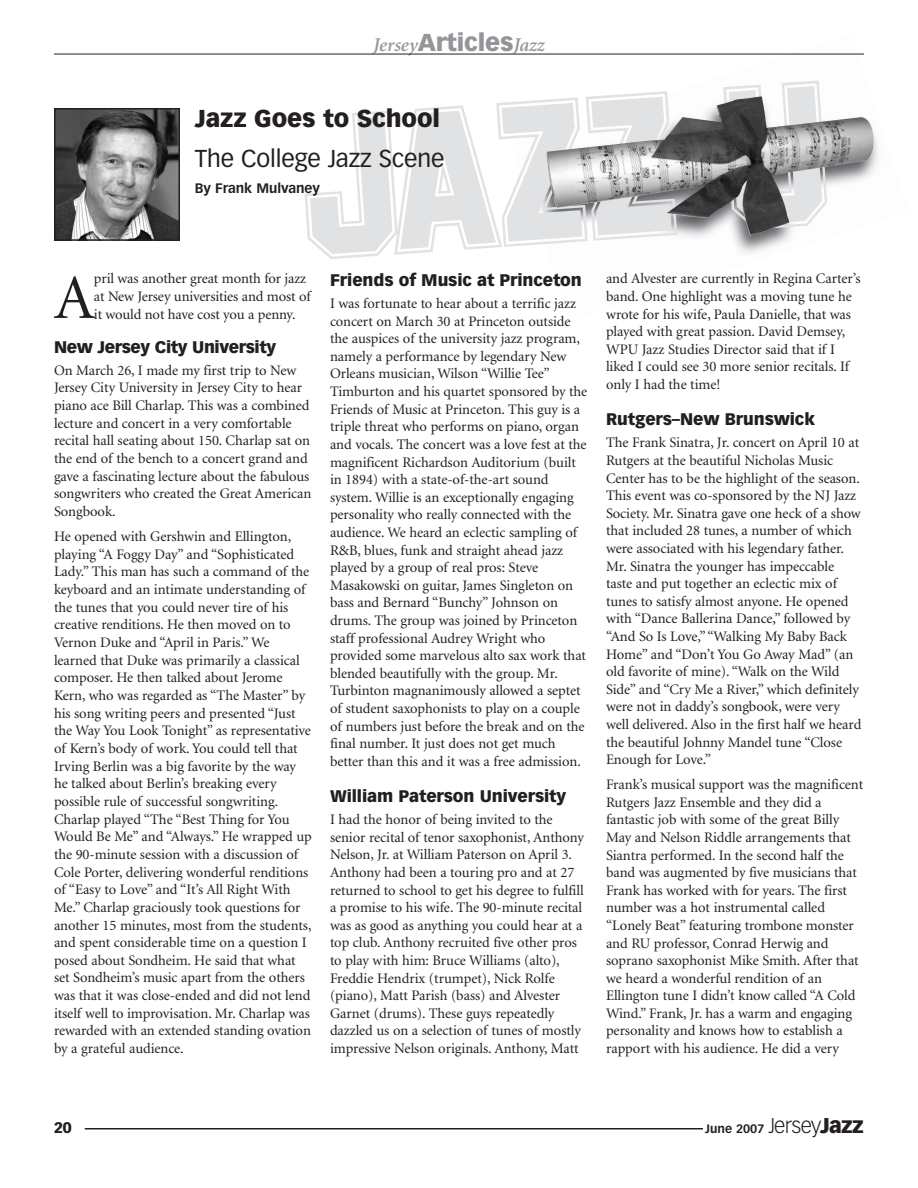
<style>
.page{position:relative;width:918px;height:1188px;background:#fff}
.page>*{position:absolute;margin:0;border:0;box-sizing:border-box;transform-origin:0 0}
.t1{font:216px "Superstar Plain";color:#e1e2e4}
.t2{font:63.15px "Minion";color:#231f20}
.t3{font:24px "Vectora LH";letter-spacing:-.005em;color:#231f20}
.t4{font:900 24px "Vectora LH";letter-spacing:-.005em;color:#231f20}
.t5{font:italic 600 19.5px "Minion";color:#939598}
.t6{font:900 16.5px "Vectora LH";letter-spacing:-.005em;color:#231f20}
.t7{font:900 16.5px "Vectora LH";letter-spacing:-.025em;color:#231f20}
.t8{font:900 15px "Vectora LH";color:#231f20}
.t9{font:14.55px/17.5px "Minion";letter-spacing:-.005em;color:#231f20}
.t10{font:700 13.5px "Vectora LH";letter-spacing:-.005em;color:#231f20}
.t11{font:700 12px "Vectora LH";color:#231f20}
.s1{font-family:"Vectora LH";font-weight:900;font-style:normal;font-size:24px}
.s2{font-weight:300;font-size:21px}
.s3{font-weight:900;font-size:21px}
</style>
<div class="page">
<img style="left:511px;top:53px;width:367px;height:201px">
<hr style="left:85px;top:1128px;width:618px;height:2px;background:#231f20">
<hr style="left:54px;top:54px;width:810px;height:1px;background:#231f20">
<img style="left:57px;top:111px;width:120px;height:127px">
<div style="left:54px;top:108px;width:126px;height:133px;border:2px solid #231f20"></div>
<img style="left:547px;top:96px;width:327px;height:140px">
<h3 class="t5" style="left:373px;top:37px;width:173px">Jersey<span class="s1">Articles</span>Jazz</h3>
<h1 class="t1" style="left:288px;top:61px;width:540px;rotate:-4deg">JAZZ U</h1>
<h3 class="t4" style="left:195px;top:108px;width:247px">Jazz Goes to School</h3>
<h3 class="t3" style="left:195px;top:148px;width:251px">The College Jazz Scene</h3>
<p class="t10" style="left:195px;top:182px;width:127px">By Frank Mulvaney</p>
<h2 class="t2" style="left:54px;top:273px;width:42px">A</h2>
<p class="t9" style="left:94px;top:271px;width:218px">pril was another great month for jazz at New Jersey universities and most of it would not have cost you a penny.</p>
<p class="t7" style="left:54px;top:340px;width:224px">New Jersey City University</p>
<p class="t9" style="left:54px;top:362px;width:259px">On March 26, I made my first trip to New Jersey City University in Jersey City to hear piano ace Bill Charlap. This was a combined lecture and concert in a very comfortable recital hall seating about 150. Charlap sat on the end of the bench to a concert grand and gave a fascinating lecture about the fabulous songwriters who created the Great American Songbook.</p>
<p class="t9" style="left:54px;top:529px;width:259px">He opened with Gershwin and Ellington, playing “A Foggy Day” and “Sophisticated Lady.” This man has such a command of the keyboard and an intimate understanding of the tunes that you could never tire of his creative renditions. He then moved on to Vernon Duke and “April in Paris.” We learned that Duke was primarily a classical composer. He then talked about Jerome Kern, who was regarded as “The Master” by his song writing peers and presented “Just the Way You Look Tonight” as representative of Kern’s body of work. You could tell that Irving Berlin was a big favorite by the way he talked about Berlin’s breaking every possible rule of successful songwriting.<br>Charlap played “The “Best Thing for You Would Be Me” and “Always.” He wrapped up the 90-minute session with a discussion of Cole Porter, delivering wonderful renditions of “Easy to Love” and “It’s All Right With Me.” Charlap graciously took questions for another 15 minutes, most from the students, and spent considerable time on a question I posed about Sondheim. He said that what set Sondheim’s music apart from the others was that it was close-ended and did not lend itself well to improvisation. Mr. Charlap was rewarded with an extended standing ovation by a grateful audience.</p>
<p class="t6" style="left:330px;top:273px;width:253px">Friends of Music at Princeton</p>
<p class="t9" style="left:330px;top:296px;width:259px">I was fortunate to hear about a terrific jazz concert on March 30 at Princeton outside the auspices of the university jazz program, namely a performance by legendary New Orleans musician, Wilson “Willie Tee” Timburton and his quartet sponsored by the Friends of Music at Princeton. This guy is a triple threat who performs on piano, organ and vocals. The concert was a love fest at the magnificent Richardson Auditorium (built in 1894) with a state-of-the-art sound system. Willie is an exceptionally engaging personality who really connected with the audience. We heard an eclectic sampling of R&amp;B, blues, funk and straight ahead jazz played by a group of real pros: Steve Masakowski on guitar, James Singleton on bass and Bernard “Bunchy” Johnson on drums. The group was joined by Princeton staff professional Audrey Wright who provided some marvelous alto sax work that blended beautifully with the group. Mr.<br>Turbinton magnanimously allowed a septet of student saxophonists to play on a couple of numbers just before the break and on the final number. It just does not get much better than this and it was a free admission.</p>
<p class="t6" style="left:330px;top:789px;width:238px">William Paterson University</p>
<p class="t9" style="left:330px;top:812px;width:255px">I had the honor of being invited to the senior recital of tenor saxophonist, Anthony Nelson, Jr. at William Paterson on April 3.<br>Anthony had been a touring pro and at 27 returned to school to get his degree to fulfill a promise to his wife. The 90-minute recital was as good as anything you could hear at a top club. Anthony recruited five other pros to play with him: Bruce Williams (alto), Freddie Hendrix (trumpet), Nick Rolfe (piano), Matt Parish (bass) and Alvester Garnet (drums). These guys repeatedly dazzled us on a selection of tunes of mostly impressive Nelson originals. Anthony, Matt</p>
<p class="t9" style="left:606px;top:271px;width:256px">and Alvester are currently in Regina Carter’s band. One highlight was a moving tune he wrote for his wife, Paula Danielle, that was played with great passion. David Demsey, WPU Jazz Studies Director said that if I liked I could see 30 more senior recitals. If only I had the time!</p>
<p class="t6" style="left:606px;top:412px;width:211px">Rutgers–New Brunswick</p>
<p class="t9" style="left:606px;top:435px;width:257px">The Frank Sinatra, Jr. concert on April 10 at Rutgers at the beautiful Nicholas Music Center has to be the highlight of the season.<br>This event was co-sponsored by the NJ Jazz Society. Mr. Sinatra gave one heck of a show that included 28 tunes, a number of which were associated with his legendary father.<br>Mr. Sinatra the younger has impeccable taste and put together an eclectic mix of tunes to satisfy almost anyone. He opened with “Dance Ballerina Dance,” followed by “And So Is Love,” “Walking My Baby Back Home” and “Don’t You Go Away Mad” (an old favorite of mine). “Walk on the Wild Side” and “Cry Me a River,” which definitely were not in daddy’s songbook, were very well delivered. Also in the first half we heard the beautiful Johnny Mandel tune “Close Enough for Love.”</p>
<p class="t9" style="left:606px;top:777px;width:259px">Frank’s musical support was the magnificent Rutgers Jazz Ensemble and they did a fantastic job with some of the great Billy May and Nelson Riddle arrangements that Siantra performed. In the second half the band was augmented by five musicians that Frank has worked with for years. The first number was a hot instrumental called “Lonely Beat” featuring trombone monster and RU professor, Conrad Herwig and soprano saxophonist Mike Smith. After that we heard a wonderful rendition of an Ellington tune I didn’t know called “A Cold Wind.” Frank, Jr. has a warm and engaging personality and knows how to establish a rapport with his audience. He did a very</p>
<p class="t8" style="left:54px;top:1121px;width:19px">20</p>
<p class="t11" style="left:705px;top:1124px;width:160px">June 2007 <span class="s2">Jersey</span><span class="s3">Jazz</span></p>
</div>
